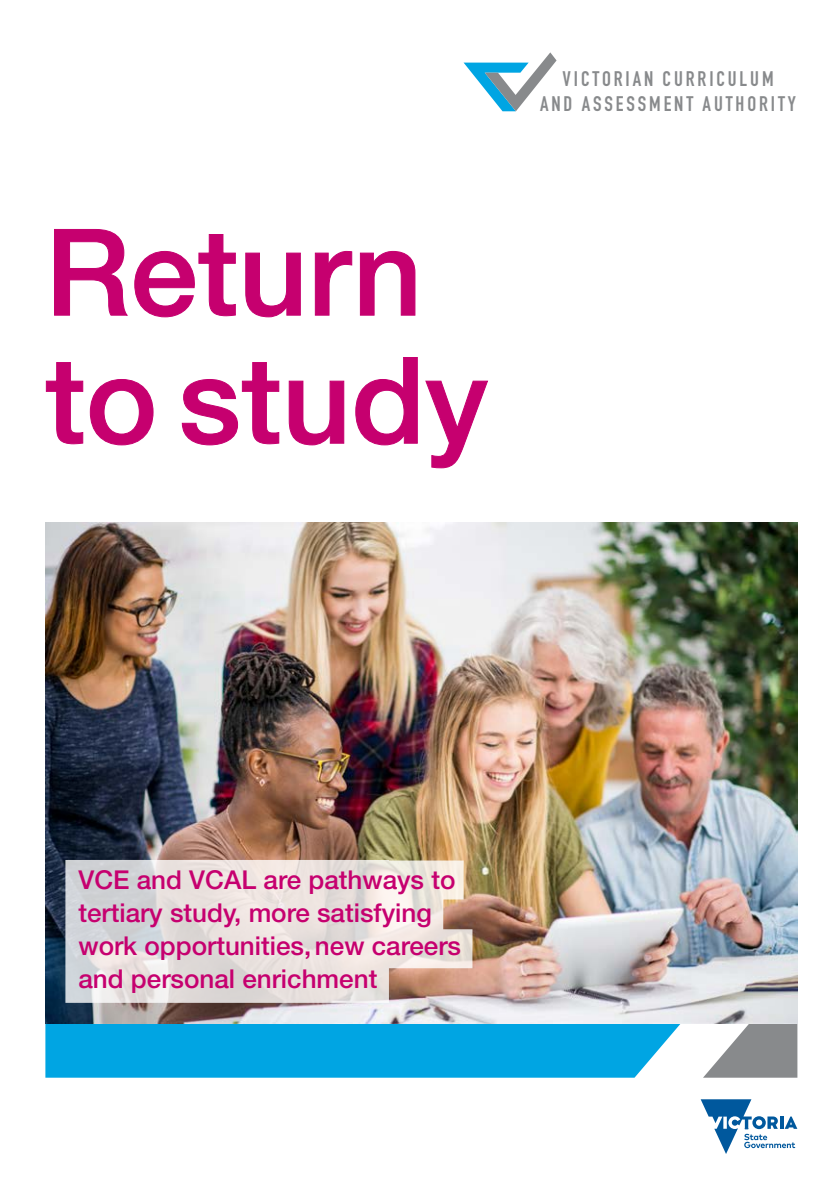
<style>
.page{position:relative;width:840px;height:1191px;background:#fff}
.page>*{position:absolute;margin:0;border:0;box-sizing:border-box;transform-origin:0 0}
.t1{font:500 120px/128px "Helvetica Neue LT";letter-spacing:.005em;color:#c6006f}
.Shading{font:500 26px "Helvetica Neue LT";color:#c6006f}
.t2{font:20.8px/24.8px "DIN Engschrift Alternate";letter-spacing:.14em;color:#888a8c;text-align:center}
</style>
<div class="page">
<svg style="left:463px;top:52px;width:93px;height:59px"></svg>
<svg style="left:700px;top:1099px;width:96px;height:55px"></svg>
<svg style="left:45px;top:1023px;width:752px;height:54px;background:#27abdd"></svg>
<svg style="left:54px;top:229px;width:182px;height:89px"></svg>
<svg style="left:245px;top:252px;width:56px;height:66px"></svg>
<svg style="left:314px;top:250px;width:38px;height:66px"></svg>
<svg style="left:359px;top:250px;width:56px;height:66px"></svg>
<svg style="left:45px;top:362px;width:109px;height:84px"></svg>
<svg style="left:181px;top:362px;width:98px;height:84px"></svg>
<svg style="left:288px;top:380px;width:56px;height:66px"></svg>
<svg style="left:355px;top:357px;width:63px;height:89px"></svg>
<svg style="left:425px;top:380px;width:63px;height:89px"></svg>
<img style="left:45px;top:522px;width:752px;height:501px">
<svg style="left:65px;top:860px;width:407px;height:142px;background:#e1d9d5"></svg>
<p class="t1" style="left:45px;top:207px;width:444px">Return to study</p>
<p class="t2" style="left:540px;top:66px;width:257px">VICTORIAN CURRICULUM<br>AND ASSESSMENT AUTHORITY</p>
<p class="Shading" style="left:78px;top:864px;width:378px">VCE and VCAL are pathways to</p>
<p class="Shading" style="left:78px;top:897px;width:355px">tertiary study, more satisfying</p>
<p class="Shading" style="left:78px;top:930px;width:384px">work opportunities,new careers</p>
<p class="Shading" style="left:78px;top:963px;width:300px">and personal enrichment</p>
</div>
